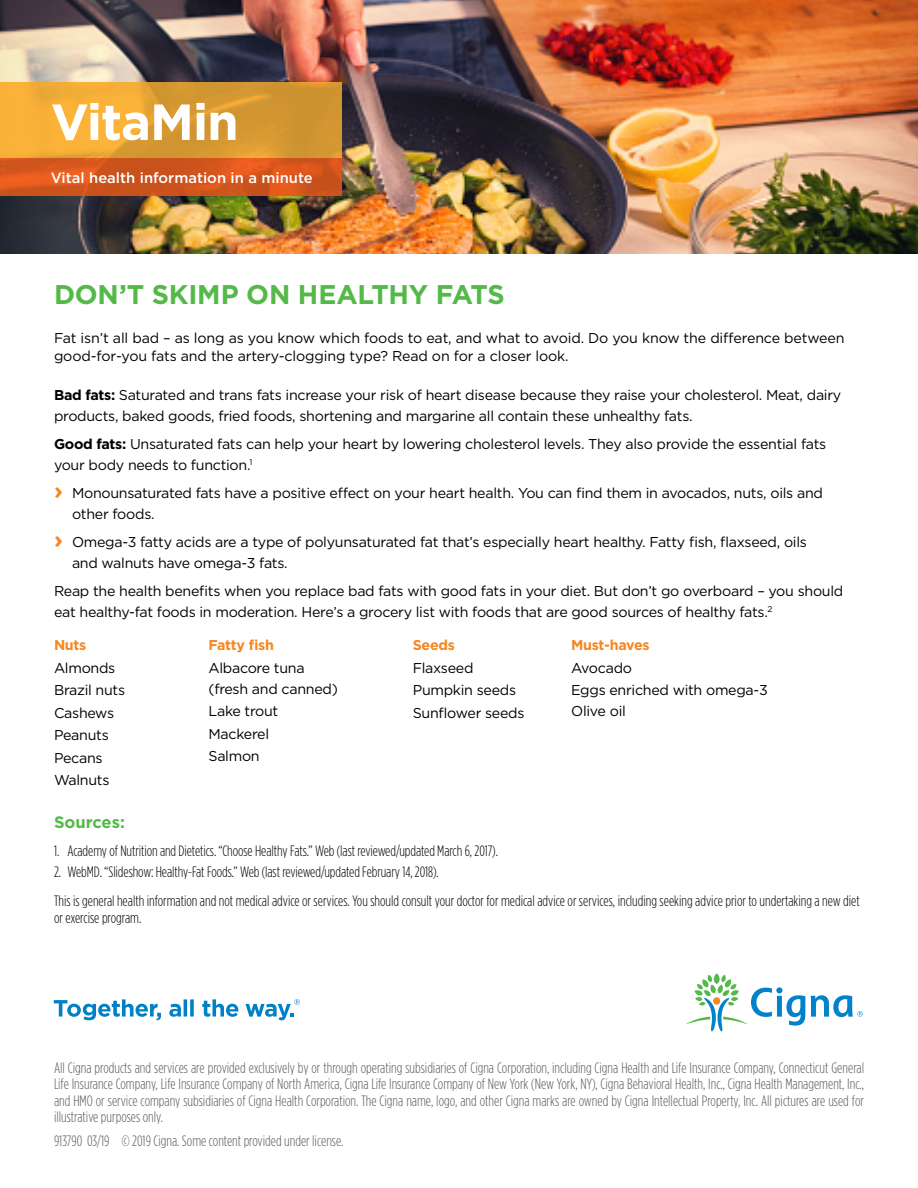
<style>
.page{position:relative;width:918px;height:1188px;background:#fff}
.page>*{position:absolute;margin:0;border:0;box-sizing:border-box;transform-origin:0 0}
.t1{font:700 50.7px "Gotham";letter-spacing:-.02em;color:#fff}
.t2{font:700 27px "Gotham";letter-spacing:-.01em;color:#54b948}
.t3{font:700 16.5px "Gotham";color:#54b948}
.t4{font:300 15px/16.5px "Gotham Condensed";color:#58595b;text-align:justify}
.t5{font:300 15px/16.5px "Gotham Condensed";letter-spacing:-.005em;color:#000}
.t6{font:500 14.7px "Gotham";color:#fff}
.t7{font:14.25px/22.5px "Gotham";letter-spacing:-.02em;color:#000}
.t8{font:700 14.25px "Gotham";letter-spacing:-.02em;color:#f6861f}
.s1{font-weight:700}
.s2{font-weight:700;font-size:24px;color:#f6861f}
</style>
<div class="page">
<img style="left:0;top:0;width:918px;height:254px">
<svg style="left:0;top:82px;width:342px;height:76px;background:#e2a134"></svg>
<svg style="left:0;top:158px;width:342px;height:38px;background:#d4551c"></svg>
<svg style="left:686px;top:973px;width:177px;height:58px"></svg>
<svg style="left:54px;top:999px;width:107px;height:21px"></svg>
<svg style="left:169px;top:999px;width:25px;height:18px"></svg>
<svg style="left:202px;top:999px;width:36px;height:18px"></svg>
<svg style="left:246px;top:999px;width:54px;height:21px"></svg>
<h1 class="t1" style="left:51px;top:88px;width:189px">VitaMin</h1>
<p class="t6" style="left:51px;top:168px;width:264px">Vital health information in a minute</p>
<h2 class="t2" style="left:54px;top:277px;width:452px">DON’T SKIMP ON HEALTHY FATS</h2>
<p class="t7" style="left:54px;top:328px;width:792px;line-height:18px">Fat isn’t all bad – as long as you know which foods to eat, and what to avoid. Do you know the difference between good-for-you fats and the artery-clogging type? Read on for a closer look.</p>
<p class="t7" style="left:54px;top:384px;width:789px;line-height:21px"><span class="s1">Bad fats:</span> Saturated and trans fats increase your risk of heart disease because they raise your cholesterol. Meat, dairy products, baked goods, fried foods, shortening and margarine all contain these unhealthy fats.</p>
<p class="t7" style="left:54px;top:433px;width:774px;line-height:21px"><span class="s1">Good fats:</span> Unsaturated fats can help your heart by lowering cholesterol levels. They also provide the essential fats your body needs to function.<sup>1</sup></p>
<p class="t7" style="left:72px;top:482px;width:753px;line-height:21px;text-indent:-18px"><span class="s2">›</span> Monounsaturated fats have a positive effect on your heart health. You can find them in avocados, nuts, oils and other foods.</p>
<p class="t7" style="left:72px;top:531px;width:736px;line-height:21px;text-indent:-18px"><span class="s2">›</span> Omega-3 fatty acids are a type of polyunsaturated fat that’s especially heart healthy. Fatty fish, flaxseed, oils and walnuts have omega-3 fats.</p>
<p class="t7" style="left:54px;top:580px;width:791px;line-height:21px">Reap the health benefits when you replace bad fats with good fats in your diet. But don’t go overboard – you should eat healthy-fat foods in moderation. Here’s a grocery list with foods that are good sources of healthy fats.<sup>2</sup></p>
<p class="t8" style="left:54px;top:636px;width:34px">Nuts</p>
<p class="t7" style="left:54px;top:656px;width:73px">Almonds<br>Brazil nuts<br>Cashews<br>Peanuts<br>Pecans<br>Walnuts</p>
<p class="t8" style="left:208px;top:636px;width:67px">Fatty fish</p>
<p class="t7" style="left:208px;top:657px;width:131px;line-height:21px">Albacore tuna (fresh and canned)</p>
<p class="t7" style="left:208px;top:700px;width:71px">Lake trout<br>Mackerel<br>Salmon</p>
<p class="t8" style="left:413px;top:636px;width:44px">Seeds</p>
<p class="t7" style="left:413px;top:656px;width:113px">Flaxseed<br>Pumpkin seeds<br>Sunflower seeds</p>
<p class="t8" style="left:571px;top:636px;width:80px">Must-haves</p>
<p class="t7" style="left:571px;top:656px;width:198px">Avocado<br>Eggs enriched with omega-3</p>
<p class="t7" style="left:571px;top:700px;width:56px">Olive oil</p>
<p class="t3" style="left:54px;top:812px;width:72px">Sources:</p>
<p class="t5" style="left:54px;top:843px;width:445px">1. Academy of Nutrition and Dietetics. “Choose Healthy Fats.” Web (last reviewed/updated March 6, 2017).</p>
<p class="t5" style="left:54px;top:864px;width:386px">2. WebMD. “Slideshow: Healthy-Fat Foods.” Web (last reviewed/updated February 14, 2018).</p>
<p class="t5" style="left:54px;top:893px;width:807px">This is general health information and not medical advice or services. You should consult your doctor for medical advice or services, including seeking advice prior to undertaking a new diet or exercise program.</p>
<p class="t4" style="left:54px;top:1059px;width:812px">All Cigna products and services are provided exclusively by or through operating subsidiaries of Cigna Corporation, including Cigna Health and Life Insurance Company, Connecticut General Life Insurance Company, Life Insurance Company of North America, Cigna Life Insurance Company of New York (New York, NY), Cigna Behavioral Health, Inc., Cigna Health Management, Inc., and HMO or service company subsidiaries of Cigna Health Corporation. The Cigna name, logo, and other Cigna marks are owned by Cigna Intellectual Property, Inc. All pictures are used for illustrative purposes only.</p>
<p class="t4" style="left:54px;top:1132px;width:291px">913790 03/19 © 2019 Cigna. Some content provided under license.</p>
</div>
